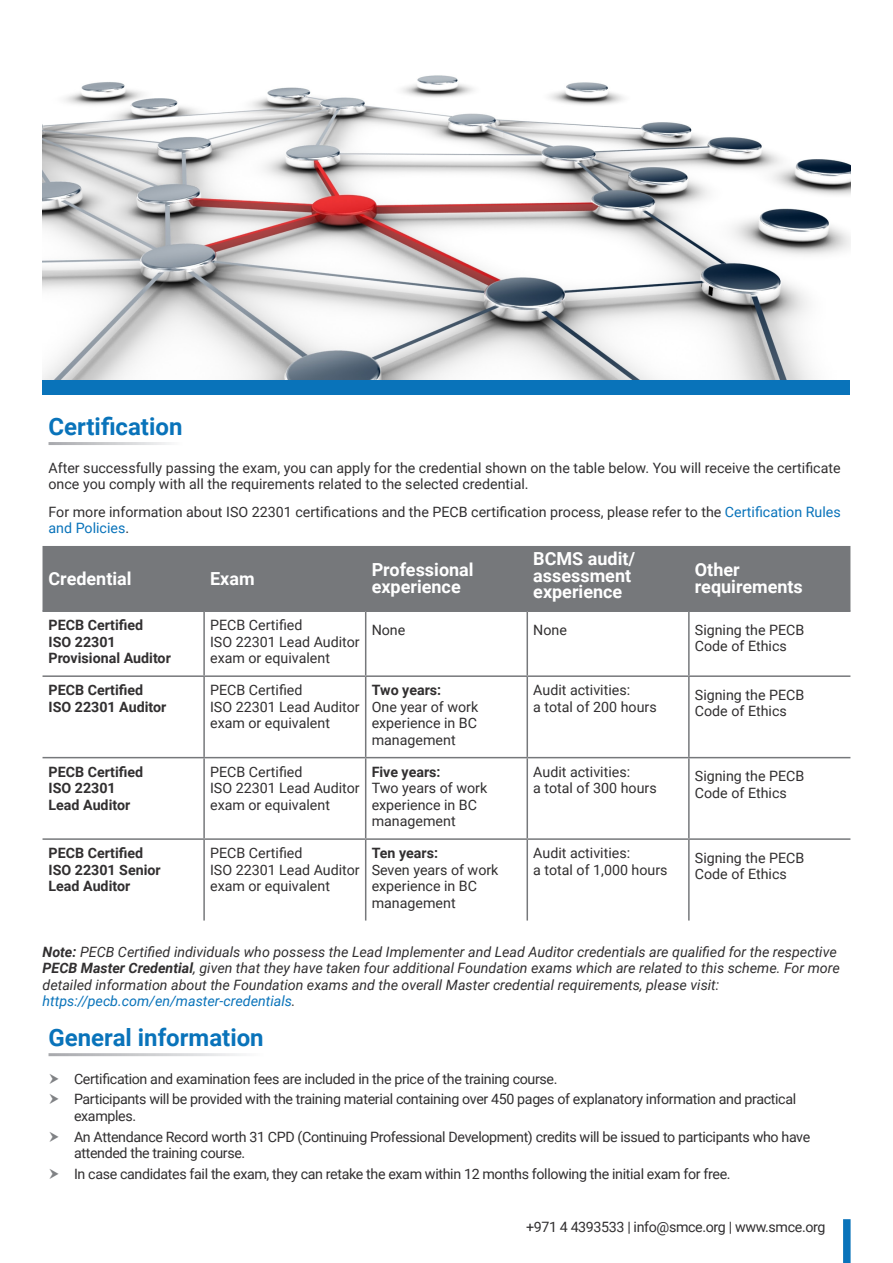
<style>
.page{position:relative;width:893px;height:1263px;background:#fff}
.page>*{position:absolute;margin:0;border:0;box-sizing:border-box;transform-origin:0 0}
.t1{font:700 24px "Roboto";color:#0973ba}
.t2{font:700 18px/16.5px "Roboto";color:#fff}
.Bullet_Points{font:14.25px/16.5px "Roboto";color:#312f30}
.Bullet_Points-2{font:14.25px/16.5px "Roboto";letter-spacing:-.025em;color:#312f30}
.Bullet_Points-3{font:italic 14.25px/16.5px "Roboto";color:#312f30}
.t3{font:700 14.25px "Roboto";color:#312f30}
.s1{color:#0973ba}
.s2{font-weight:700}
</style>
<div class="page">
<img style="left:43px;top:75px;width:807px;height:305px">
<div style="left:843px;top:1219px;width:8px;height:44px;background:#0973ba"></div>
<div style="left:43px;top:380px;width:807px;height:15px;background:#0973ba"></div>
<div style="left:43px;top:546px;width:807px;height:64px;background:#76787b"></div>
<hr style="left:43px;top:838px;width:161px;height:2px;background:#76787b">
<hr style="left:204px;top:838px;width:162px;height:2px;background:#76787b">
<hr style="left:366px;top:838px;width:161px;height:2px;background:#76787b">
<hr style="left:527px;top:838px;width:162px;height:2px;background:#76787b">
<hr style="left:689px;top:838px;width:161px;height:2px;background:#76787b">
<hr style="left:203px;top:612px;width:2px;height:63px;background:#76787b">
<hr style="left:365px;top:612px;width:1px;height:63px;background:#76787b">
<hr style="left:526px;top:612px;width:2px;height:63px;background:#76787b">
<hr style="left:688px;top:612px;width:2px;height:63px;background:#76787b">
<hr style="left:43px;top:675px;width:161px;height:2px;background:#76787b">
<hr style="left:204px;top:675px;width:162px;height:2px;background:#76787b">
<hr style="left:203px;top:677px;width:2px;height:80px;background:#76787b">
<hr style="left:366px;top:675px;width:161px;height:2px;background:#76787b">
<hr style="left:365px;top:677px;width:1px;height:80px;background:#76787b">
<hr style="left:527px;top:675px;width:162px;height:2px;background:#76787b">
<hr style="left:526px;top:677px;width:2px;height:80px;background:#76787b">
<hr style="left:689px;top:675px;width:161px;height:2px;background:#76787b">
<hr style="left:688px;top:677px;width:2px;height:80px;background:#76787b">
<hr style="left:43px;top:757px;width:161px;height:1px;background:#76787b">
<hr style="left:204px;top:757px;width:162px;height:1px;background:#76787b">
<hr style="left:203px;top:758px;width:2px;height:80px;background:#76787b">
<hr style="left:366px;top:757px;width:161px;height:1px;background:#76787b">
<hr style="left:365px;top:758px;width:1px;height:80px;background:#76787b">
<hr style="left:527px;top:757px;width:162px;height:1px;background:#76787b">
<hr style="left:526px;top:758px;width:2px;height:80px;background:#76787b">
<hr style="left:689px;top:757px;width:161px;height:1px;background:#76787b">
<hr style="left:688px;top:758px;width:2px;height:80px;background:#76787b">
<hr style="left:203px;top:840px;width:2px;height:80px;background:#76787b">
<hr style="left:365px;top:840px;width:1px;height:80px;background:#76787b">
<hr style="left:526px;top:840px;width:2px;height:80px;background:#76787b">
<hr style="left:688px;top:840px;width:2px;height:80px;background:#76787b">
<hr style="left:43px;top:610px;width:161px;height:2px;background:#76787b">
<hr style="left:204px;top:610px;width:162px;height:2px;background:#76787b">
<hr style="left:366px;top:610px;width:161px;height:2px;background:#76787b">
<hr style="left:527px;top:610px;width:162px;height:2px;background:#76787b">
<hr style="left:689px;top:610px;width:161px;height:2px;background:#76787b">
<p class="t1" style="left:49px;top:409px;width:135px">Certification</p>
<p class="Bullet_Points" style="left:49px;top:459px;width:794px">After successfully passing the exam, you can apply for the credential shown on the table below. You will receive the certificate once you comply with all the requirements related to the selected credential.</p>
<p class="Bullet_Points" style="left:49px;top:503px;width:794px">For more information about ISO 22301 certifications and the PECB certification process, please refer to the <span class="s1">Certification Rules and Policies</span>.</p>
<p class="t2" style="left:49px;top:569px;width:85px">Credential</p>
<p class="t2" style="left:210px;top:569px;width:46px">Exam</p>
<p class="t2" style="left:372px;top:561px;width:103px">Professional experience</p>
<p class="t2" style="left:533px;top:550px;width:104px">BCMS audit/ assessment experience</p>
<p class="t2" style="left:695px;top:561px;width:110px">Other requirements</p>
<p class="t3" style="left:49px;top:615px;width:96px">PECB Certified</p>
<p class="t3" style="left:49px;top:632px;width:69px">ISO 22301</p>
<p class="t3" style="left:49px;top:648px;width:124px">Provisional Auditor</p>
<p class="Bullet_Points" style="left:210px;top:617px;width:94px">PECB Certified</p>
<p class="Bullet_Points" style="left:210px;top:633px;width:151px">ISO 22301 Lead Auditor exam or equivalent</p>
<p class="Bullet_Points" style="left:372px;top:621px;width:35px">None</p>
<p class="Bullet_Points" style="left:533px;top:621px;width:35px">None</p>
<p class="Bullet_Points" style="left:695px;top:621px;width:111px">Signing the PECB</p>
<p class="Bullet_Points" style="left:695px;top:637px;width:93px">Code of Ethics</p>
<p class="t3" style="left:49px;top:680px;width:96px">PECB Certified</p>
<p class="t3" style="left:49px;top:697px;width:119px">ISO 22301 Auditor</p>
<p class="t3" style="left:49px;top:762px;width:96px">PECB Certified</p>
<p class="t3" style="left:49px;top:778px;width:69px">ISO 22301</p>
<p class="t3" style="left:49px;top:795px;width:83px">Lead Auditor</p>
<p class="t3" style="left:49px;top:843px;width:96px">PECB Certified</p>
<p class="t3" style="left:49px;top:860px;width:114px">ISO 22301 Senior</p>
<p class="t3" style="left:49px;top:876px;width:83px">Lead Auditor</p>
<p class="Bullet_Points" style="left:210px;top:681px;width:94px">PECB Certified</p>
<p class="Bullet_Points" style="left:210px;top:698px;width:151px">ISO 22301 Lead Auditor exam or equivalent</p>
<p class="Bullet_Points" style="left:210px;top:763px;width:94px">PECB Certified</p>
<p class="Bullet_Points" style="left:210px;top:779px;width:151px">ISO 22301 Lead Auditor exam or equivalent</p>
<p class="Bullet_Points" style="left:210px;top:844px;width:94px">PECB Certified</p>
<p class="Bullet_Points" style="left:210px;top:861px;width:151px">ISO 22301 Lead Auditor exam or equivalent</p>
<p class="t3" style="left:372px;top:680px;width:71px">Two years:</p>
<p class="Bullet_Points" style="left:372px;top:698px;width:108px;text-align:justify">One year of work experience in BC management</p>
<p class="t3" style="left:372px;top:762px;width:70px">Five years:</p>
<p class="Bullet_Points" style="left:372px;top:779px;width:117px">Two years of work experience in BC management</p>
<p class="t3" style="left:372px;top:843px;width:68px">Ten years:</p>
<p class="Bullet_Points" style="left:372px;top:861px;width:128px">Seven years of work experience in BC management</p>
<p class="Bullet_Points" style="left:533px;top:681px;width:98px">Audit activities:</p>
<p class="Bullet_Points" style="left:533px;top:698px;width:125px">a total of 200 hours</p>
<p class="Bullet_Points" style="left:695px;top:686px;width:111px">Signing the PECB</p>
<p class="Bullet_Points" style="left:695px;top:702px;width:93px">Code of Ethics</p>
<p class="Bullet_Points" style="left:533px;top:763px;width:98px">Audit activities:</p>
<p class="Bullet_Points" style="left:533px;top:779px;width:125px">a total of 300 hours</p>
<p class="Bullet_Points" style="left:695px;top:767px;width:111px">Signing the PECB</p>
<p class="Bullet_Points" style="left:695px;top:784px;width:93px">Code of Ethics</p>
<p class="Bullet_Points" style="left:533px;top:844px;width:98px">Audit activities:</p>
<p class="Bullet_Points" style="left:533px;top:861px;width:136px">a total of 1,000 hours</p>
<p class="Bullet_Points" style="left:695px;top:849px;width:111px">Signing the PECB</p>
<p class="Bullet_Points" style="left:695px;top:865px;width:93px">Code of Ethics</p>
<p class="Bullet_Points-3" style="left:43px;top:943px;width:799px"><span class="s2">Note:</span> PECB Certified individuals who possess the Lead Implementer and Lead Auditor credentials are qualified for the respective <span class="s2">PECB Master Credential</span>, given that they have taken four additional Foundation exams which are related to this scheme. For more detailed information about the Foundation exams and the overall Master credential requirements, please visit: <span class="s1">https://pecb.com/en/master-credentials</span>.</p>
<p class="t1" style="left:49px;top:1020px;width:217px">General information</p>
<p class="Bullet_Points-2" style="left:74px;top:1070px;width:485px">Certification and examination fees are included in the price of the training course.</p>
<p class="Bullet_Points-2" style="left:74px;top:1090px;width:724px">Participants will be provided with the training material containing over 450 pages of explanatory information and practical examples.</p>
<p class="Bullet_Points-2" style="left:74px;top:1128px;width:738px">An Attendance Record worth 31 CPD (Continuing Professional Development) credits will be issued to participants who have attended the training course.</p>
<p class="Bullet_Points-2" style="left:74px;top:1165px;width:658px">In case candidates fail the exam, they can retake the exam within 12 months following the initial exam for free.</p>
<p class="Bullet_Points-2" style="left:526px;top:1218px;width:301px">+971 4 4393533 | info@smce.org | www.smce.org</p>
</div>
